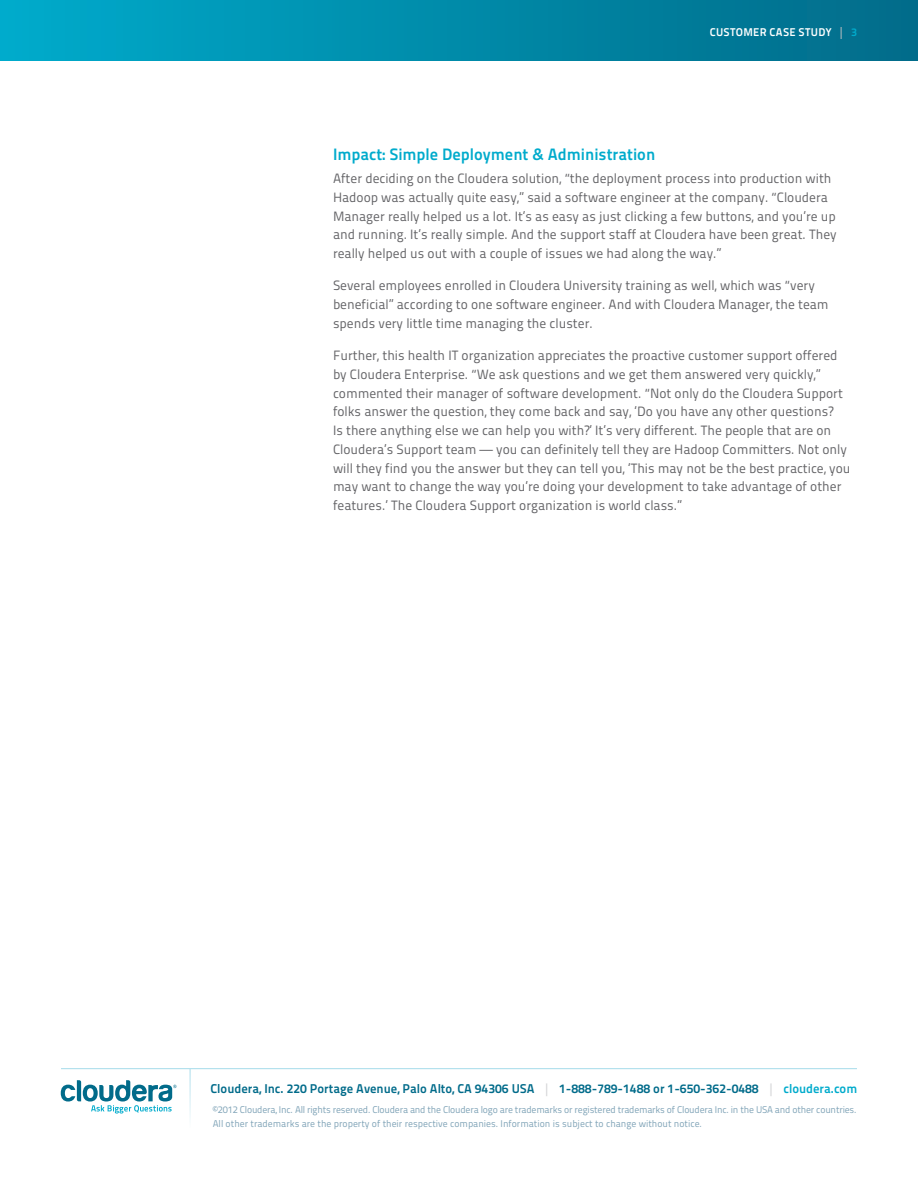
<style>
.page{position:relative;width:918px;height:1188px;background:#fff}
.page>*{position:absolute;margin:0;border:0;box-sizing:border-box;transform-origin:0 0}
.subheads{font:16.5px "Titillium Maps 29 L 800 wt";color:#00abcc}
.body_copy{font:13.5px/18.8px "Titillium Maps 29 L 400 wt";color:#636366}
.t1{font:12.75px "Titillium Maps 29 L 800 wt";color:#016b8a}
.t2{font:11.25px "Titillium Maps 29 L 800 wt";letter-spacing:.03em;color:#fff}
.t3{font:9.75px/14.2px "Titillium Maps 29 L 400 wt";letter-spacing:-.02em;color:#7fa3b7}
.s1{font-family:"Titillium Maps 29 L 400 wt";font-size:12px;color:#bcbdc0}
.s2{color:#00abcc}
.s3{font-family:"Titillium Maps 29 L 400 wt";color:#d1d2d4}
</style>
<div class="page">
<div style="left:0;top:0;width:918px;height:61px;background:linear-gradient(to right,#00abcb,#016b89)"></div>
<hr style="left:61px;top:1068px;width:796px;height:1px;background:#a5dbea">
<svg style="left:61px;top:1080px;width:115px;height:34px"></svg>
<p class="t2" style="left:710px;top:24px;width:149px">CUSTOMER CASE STUDY <span class="s1">|</span> <span class="s2">3</span></p>
<p class="subheads" style="left:333px;top:142px;width:324px">Impact: Simple Deployment &amp; Administration</p>
<p class="body_copy" style="left:333px;top:168px;width:505px">After deciding on the Cloudera solution, “the deployment process into production with Hadoop was actually quite easy,” said a software engineer at the company. “Cloudera Manager really helped us a lot. It’s as easy as just clicking a few buttons, and you’re up and running. It’s really simple. And the support staff at Cloudera have been great. They really helped us out with a couple of issues we had along the way.”</p>
<p class="body_copy" style="left:333px;top:275px;width:497px">Several employees enrolled in Cloudera University training as well, which was “very beneficial” according to one software engineer. And with Cloudera Manager, the team spends very little time managing the cluster.</p>
<p class="body_copy" style="left:333px;top:345px;width:519px">Further, this health IT organization appreciates the proactive customer support offered by Cloudera Enterprise. “We ask questions and we get them answered very quickly,” commented their manager of software development. “Not only do the Cloudera Support folks answer the question, they come back and say, ‘Do you have any other questions?<br>Is there anything else we can help you with?’ It’s very different. The people that are on Cloudera’s Support team — you can definitely tell they are Hadoop Committers. Not only will they find you the answer but they can tell you, ‘This may not be the best practice, you may want to change the way you’re doing your development to take advantage of other features.’ The Cloudera Support organization is world class.”</p>
<p class="t1" style="left:211px;top:1079px;width:648px">Cloudera, Inc. 220 Portage Avenue, Palo Alto, CA 94306 USA <span class="s3">|</span> 1-888-789-1488 or 1-650-362-0488 <span class="s3">|</span> <span class="s2">cloudera.com</span></p>
<p class="t3" style="left:213px;top:1102px;width:645px">©2012 Cloudera, Inc. All rights reserved. Cloudera and the Cloudera logo are trademarks or registered trademarks of Cloudera Inc. in the USA and other countries.<br>All other trademarks are the property of their respective companies. Information is subject to change without notice.</p>
</div>
